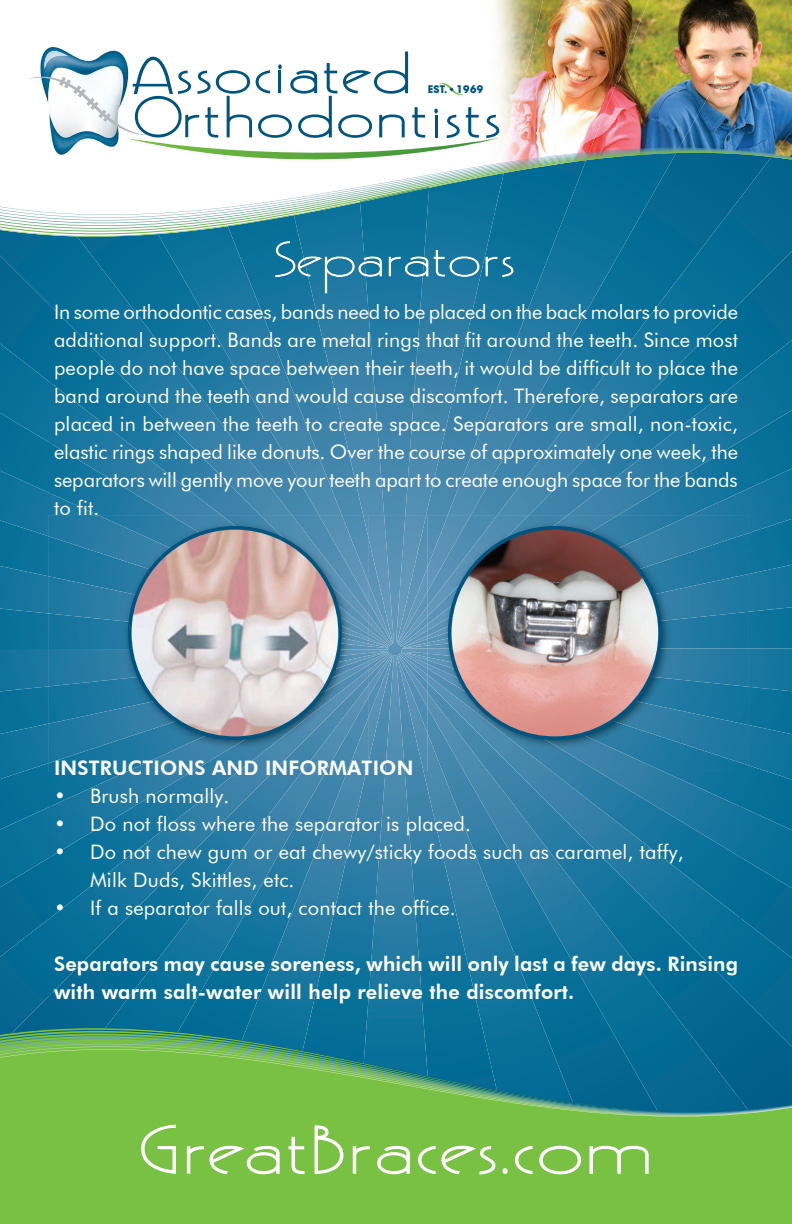
<style>
.page{position:relative;width:792px;height:1224px;background:#fff}
.page>*{position:absolute;margin:0;border:0;box-sizing:border-box;transform-origin:0 0}
.t1{font:20px/28px "Futura BT";letter-spacing:.01em;color:#fff;text-align:justify}
.t2{font:800 20px/28px "Futura BT";letter-spacing:.01em;color:#fff}
.t3{font:700 10.4px "ITC Avant Garde Std";letter-spacing:.025em;color:#005480}
</style>
<div class="page">
<img style="left:0;top:237px;width:49px;height:791px">
<img style="left:405px;top:237px;width:387px;height:296px">
<img style="left:49px;top:237px;width:335px;height:278px">
<img style="left:742px;top:565px;width:50px;height:463px">
<img style="left:49px;top:771px;width:693px;height:257px">
<img style="left:534px;top:0;width:258px;height:148px">
<img style="left:495px;top:0;width:39px;height:148px">
<img style="left:533px;top:0;width:230px;height:46px">
<img style="left:602px;top:45px;width:190px;height:103px">
<img style="left:586px;top:118px;width:17px;height:30px">
<svg style="left:0;top:234px;width:792px;height:3px;background:#1c7b9c"></svg>
<svg style="left:0;top:232px;width:792px;height:2px;background:#2c849e"></svg>
<svg style="left:0;top:229px;width:792px;height:3px;background:#378ba3"></svg>
<svg style="left:0;top:226px;width:792px;height:3px;background:#3f8fa6"></svg>
<svg style="left:0;top:223px;width:792px;height:3px;background:#4492aa"></svg>
<svg style="left:0;top:221px;width:792px;height:2px;background:#4994ac"></svg>
<svg style="left:0;top:218px;width:792px;height:3px;background:#4f98b0"></svg>
<svg style="left:0;top:215px;width:792px;height:3px"></svg>
<svg style="left:0;top:148px;width:792px;height:67px"></svg>
<svg style="left:27px;top:47px;width:472px;height:139px"></svg>
<div style="left:0;top:1117px;width:792px;height:107px;background:#79c142"></div>
<svg style="left:0;top:1028px;width:792px;height:2px;background:#0e718f"></svg>
<svg style="left:0;top:1030px;width:792px;height:3px;background:#12758b"></svg>
<svg style="left:0;top:1033px;width:792px;height:2px;background:#167889"></svg>
<svg style="left:0;top:1035px;width:792px;height:3px;background:#1c7c87"></svg>
<svg style="left:0;top:1038px;width:792px;height:3px;background:#217f86"></svg>
<svg style="left:0;top:1041px;width:792px;height:3px;background:#268285"></svg>
<svg style="left:0;top:1044px;width:792px;height:3px;background:#2b8584"></svg>
<svg style="left:0;top:1047px;width:792px;height:2px;background:#2d8881"></svg>
<svg style="left:0;top:1049px;width:792px;height:68px;background:#499c67"></svg>
<svg style="left:141px;top:1125px;width:35px;height:49px"></svg>
<svg style="left:187px;top:1146px;width:93px;height:28px"></svg>
<svg style="left:289px;top:1137px;width:16px;height:37px"></svg>
<svg style="left:315px;top:1125px;width:28px;height:49px"></svg>
<svg style="left:353px;top:1146px;width:17px;height:28px"></svg>
<svg style="left:377px;top:1146px;width:33px;height:28px"></svg>
<svg style="left:418px;top:1146px;width:77px;height:29px"></svg>
<svg style="left:502px;top:1168px;width:6px;height:6px"></svg>
<svg style="left:515px;top:1146px;width:17px;height:28px"></svg>
<svg style="left:539px;top:1146px;width:42px;height:28px"></svg>
<svg style="left:589px;top:1146px;width:60px;height:28px"></svg>
<svg style="left:275px;top:241px;width:239px;height:53px;background:#2d83a8"></svg>
<img style="left:385px;top:515px;width:363px;height:256px">
<svg style="left:448px;top:526px;width:214px;height:214px;background:#938e95"></svg>
<img style="left:48px;top:515px;width:337px;height:256px">
<svg style="left:128px;top:526px;width:214px;height:214px;background:#aab0b9"></svg>
<p class="t3" style="left:428px;top:83px;width:57px">EST. 1969</p>
<p class="t1" style="left:54px;top:297px;width:686px">In some orthodontic cases, bands need to be placed on the back molars to provide additional support. Bands are metal rings that fit around the teeth. Since most people do not have space between their teeth, it would be difficult to place the band around the teeth and would cause discomfort. Therefore, separators are placed in between the teeth to create space. Separators are small, non-toxic, elastic rings shaped like donuts. Over the course of approximately one week, the separators will gently move your teeth apart to create enough space for the bands to fit.</p>
<p class="t2" style="left:54px;top:753px;width:361px">INSTRUCTIONS AND INFORMATION</p>
<p class="t1" style="left:54px;top:781px;width:177px">• Brush normally.</p>
<p class="t1" style="left:54px;top:809px;width:419px">• Do not floss where the separator is placed.</p>
<p class="t1" style="left:90px;top:837px;width:595px;text-indent:-36px">• Do not chew gum or eat chewy/sticky foods such as caramel, taffy,<br>Milk Duds, Skittles, etc.</p>
<p class="t1" style="left:54px;top:893px;width:403px">• If a separator falls out, contact the office.</p>
<p class="t2" style="left:54px;top:949px;width:686px">Separators may cause soreness, which will only last a few days. Rinsing with warm salt-water will help relieve the discomfort.</p>
</div>
